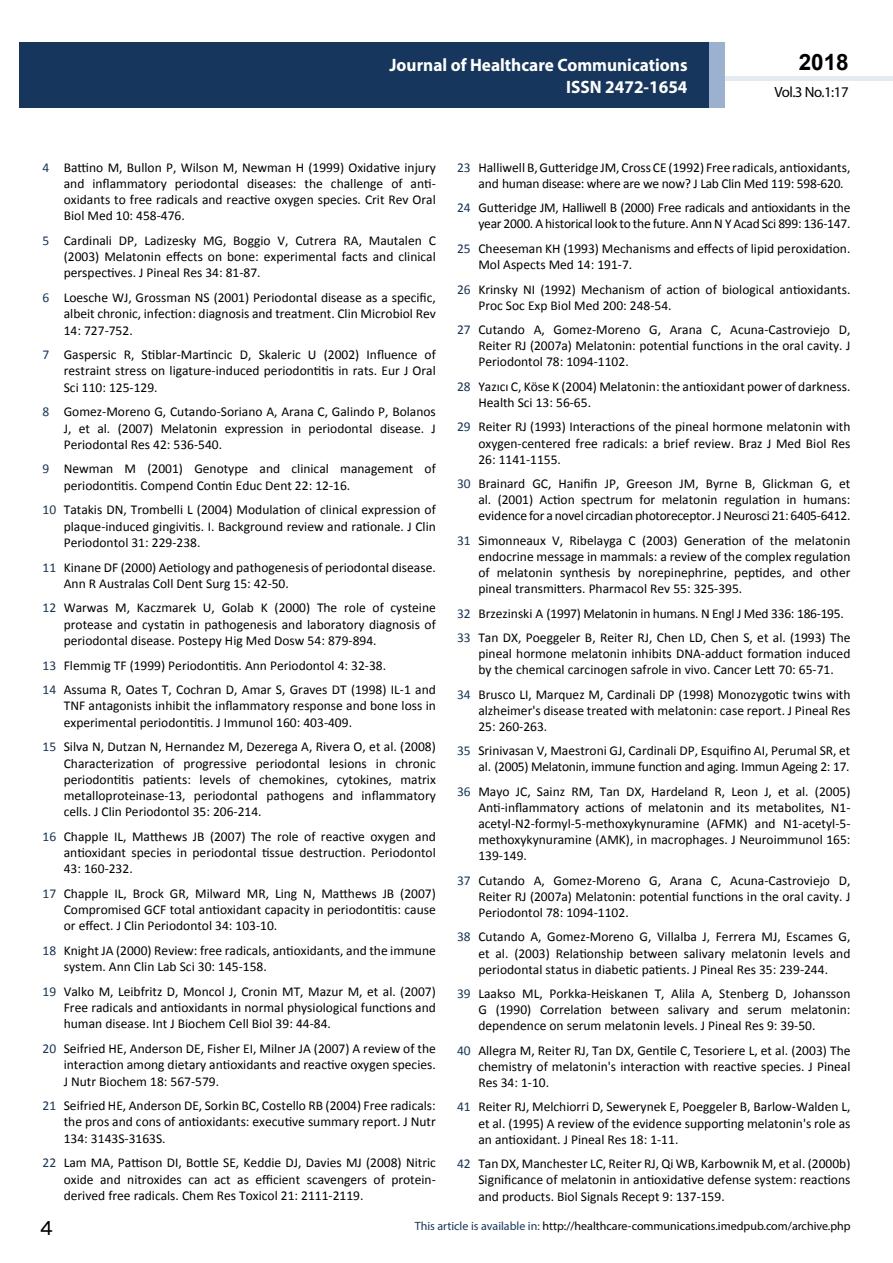
<style>
.page{position:relative;width:893px;height:1263px;background:#fff}
.page>*{position:absolute;margin:0;border:0;box-sizing:border-box;transform-origin:0 0}
.t1{font:25.5px "Tunga";color:#000}
.t2{font:700 22.5px "Arial";color:#000}
.t3{font:700 18px/21.6px "Myriad Pro";color:#fff;text-align:right;scale:.96 1}
.t4{font:14.85px "Myriad Pro";letter-spacing:-.03em;color:#000}
.t5{font:13.5px/16.2px "Calibri";color:#000;text-align:justify}
.t6{font:13.5px/16px "Calibri";letter-spacing:-.02em;color:#000;text-align:right}
.t7{font:12px "Myriad Pro";color:#000}
.s1{color:#16365d}
</style>
<div class="page">
<div style="left:725px;top:76px;width:168px;height:5px;background:#e4ebf2"></div>
<div style="left:19px;top:42px;width:690px;height:66px;background:#16365d"></div>
<div style="left:709px;top:42px;width:16px;height:66px;background:#9bb1cf"></div>
<h3 class="t3" style="left:389px;top:54px;width:312px">Journal of Healthcare Communications<br>ISSN 2472-1654</h3>
<h3 class="t3" style="left:517px;top:53px;width:198px">ARCHIVOS DE MEDICINA<br>ISSN 1698-9 65</h3>
<h2 class="t2" style="left:799px;top:47px;width:52px">2018</h2>
<p class="t4" style="left:774px;top:83px;width:76px">Vol.3 No.1:17</p>
<p class="t5" style="left:64px;top:159px;width:374px;text-indent:-21px"><span class="s1">4</span> Battino M, Bullon P, Wilson M, Newman H (1999) Oxidative injury and inflammatory periodontal diseases: the challenge of anti&shy;oxidants to free radicals and reactive oxygen species. Crit Rev Oral Biol Med 10: 458-476.</p>
<p class="t5" style="left:64px;top:232px;width:374px;text-indent:-21px"><span class="s1">5</span> Cardinali DP, Ladizesky MG, Boggio V, Cutrera RA, Mautalen C (2003) Melatonin effects on bone: experimental facts and clinical perspectives. J Pineal Res 34: 81-87.</p>
<p class="t5" style="left:64px;top:290px;width:374px;text-indent:-21px"><span class="s1">6</span> Loesche WJ, Grossman NS (2001) Periodontal disease as a specific, albeit chronic, infection: diagnosis and treatment. Clin Microbiol Rev 14: 727-752.</p>
<p class="t5" style="left:64px;top:347px;width:374px;text-indent:-21px"><span class="s1">7</span> Gaspersic R, Stiblar-Martincic D, Skaleric U (2002) Influence of restraint stress on ligature-induced periodontitis in rats. Eur J Oral Sci 110: 125-129.</p>
<p class="t5" style="left:64px;top:404px;width:374px;text-indent:-21px"><span class="s1">8</span> Gomez-Moreno G, Cutando-Soriano A, Arana C, Galindo P, Bolanos J, et al. (2007) Melatonin expression in periodontal disease. J Periodontal Res 42: 536-540.</p>
<p class="t5" style="left:64px;top:461px;width:374px;text-indent:-21px"><span class="s1">9</span> Newman M (2001) Genotype and clinical management of periodontitis. Compend Contin Educ Dent 22: 12-16.</p>
<p class="t5" style="left:64px;top:502px;width:374px;text-indent:-21px"><span class="s1">10</span> Tatakis DN, Trombelli L (2004) Modulation of clinical expression of plaque-induced gingivitis. I. Background review and rationale. J Clin Periodontol 31: 229-238.</p>
<p class="t5" style="left:64px;top:559px;width:374px;text-indent:-21px"><span class="s1">11</span> Kinane DF (2000) Aetiology and pathogenesis of periodontal disease.<br>Ann R Australas Coll Dent Surg 15: 42-50.</p>
<p class="t5" style="left:64px;top:600px;width:374px;text-indent:-21px"><span class="s1">12</span> Warwas M, Kaczmarek U, Golab K (2000) The role of cysteine protease and cystatin in pathogenesis and laboratory diagnosis of periodontal disease. Postepy Hig Med Dosw 54: 879-894.</p>
<p class="t5" style="left:43px;top:653px;width:395px;line-height:24.8px"><span class="s1">13</span> Flemmig TF (1999) Periodontitis. Ann Periodontol 4: 32-38.<br><span class="s1">14</span> Assuma R, Oates T, Cochran D, Amar S, Graves DT (1998) IL-1 and</p>
<p class="t5" style="left:64px;top:698px;width:374px">TNF antagonists inhibit the inflammatory response and bone loss in experimental periodontitis. J Immunol 160: 403-409.</p>
<p class="t5" style="left:64px;top:739px;width:374px;text-indent:-21px"><span class="s1">15</span> Silva N, Dutzan N, Hernandez M, Dezerega A, Rivera O, et al. (2008)<br>Characterization of progressive periodontal lesions in chronic periodontitis patients: levels of chemokines, cytokines, matrix metalloproteinase-13, periodontal pathogens and inflammatory cells. J Clin Periodontol 35: 206-214.</p>
<p class="t5" style="left:64px;top:828px;width:374px;text-indent:-21px"><span class="s1">16</span> Chapple IL, Matthews JB (2007) The role of reactive oxygen and antioxidant species in periodontal tissue destruction. Periodontol 43: 160-232.</p>
<p class="t5" style="left:64px;top:885px;width:374px;text-indent:-21px"><span class="s1">17</span> Chapple IL, Brock GR, Milward MR, Ling N, Matthews JB (2007)<br>Compromised GCF total antioxidant capacity in periodontitis: cause or effect. J Clin Periodontol 34: 103-10.</p>
<p class="t5" style="left:64px;top:942px;width:374px;text-indent:-21px"><span class="s1">18</span> Knight JA (2000) Review: free radicals, antioxidants, and the immune system. Ann Clin Lab Sci 30: 145-158.</p>
<p class="t5" style="left:64px;top:983px;width:374px;text-indent:-21px"><span class="s1">19</span> Valko M, Leibfritz D, Moncol J, Cronin MT, Mazur M, et al. (2007)<br>Free radicals and antioxidants in normal physiological functions and human disease. Int J Biochem Cell Biol 39: 44-84.</p>
<p class="t5" style="left:64px;top:1040px;width:374px;text-indent:-21px"><span class="s1">20</span> Seifried HE, Anderson DE, Fisher EI, Milner JA (2007) A review of the interaction among dietary antioxidants and reactive oxygen species.<br>J Nutr Biochem 18: 567-579.</p>
<p class="t5" style="left:64px;top:1098px;width:374px;text-indent:-21px"><span class="s1">21</span> Seifried HE, Anderson DE, Sorkin BC, Costello RB (2004) Free radicals: the pros and cons of antioxidants: executive summary report. J Nutr 134: 3143S-3163S.</p>
<p class="t5" style="left:64px;top:1155px;width:374px;text-indent:-21px"><span class="s1">22</span> Lam MA, Pattison DI, Bottle SE, Keddie DJ, Davies MJ (2008) Nitric oxide and nitroxides can act as efficient scavengers of protein&shy;derived free radicals. Chem Res Toxicol 21: 2111-2119.</p>
<p class="t5" style="left:478px;top:159px;width:374px;text-indent:-21px"><span class="s1">23</span> Halliwell B, Gutteridge JM, Cross CE (1992) Free radicals, antioxidants, and human disease: where are we now? J Lab Clin Med 119: 598-620.</p>
<p class="t6" style="left:457px;top:200px;width:395px"><span class="s1">24</span> Gutteridge JM, Halliwell B (2000) Free radicals and antioxidants in the year 2000. A historical look to the future. Ann N Y Acad Sci 899: 136-147.</p>
<p class="t5" style="left:478px;top:240px;width:374px;text-indent:-21px"><span class="s1">25</span> Cheeseman KH (1993) Mechanisms and effects of lipid peroxidation.<br>Mol Aspects Med 14: 191-7.</p>
<p class="t5" style="left:478px;top:281px;width:374px;text-indent:-21px"><span class="s1">26</span> Krinsky NI (1992) Mechanism of action of biological antioxidants.<br>Proc Soc Exp Biol Med 200: 248-54.</p>
<p class="t5" style="left:478px;top:322px;width:374px;text-indent:-21px"><span class="s1">27</span> Cutando A, Gomez-Moreno G, Arana C, Acuna-Castroviejo D, Reiter RJ (2007a) Melatonin: potential functions in the oral cavity. J Periodontol 78: 1094-1102.</p>
<p class="t5" style="left:478px;top:378px;width:374px;text-indent:-21px"><span class="s1">28</span> Yazıcı C, Köse K (2004) Melatonin: the antioxidant power of darkness.<br>Health Sci 13: 56-65.</p>
<p class="t5" style="left:478px;top:419px;width:374px;text-indent:-21px"><span class="s1">29</span> Reiter RJ (1993) Interactions of the pineal hormone melatonin with oxygen-centered free radicals: a brief review. Braz J Med Biol Res 26: 1141-1155.</p>
<p class="t5" style="left:478px;top:476px;width:374px;text-indent:-21px"><span class="s1">30</span> Brainard GC, Hanifin JP, Greeson JM, Byrne B, Glickman G, et al. (2001) Action spectrum for melatonin regulation in humans: evidence for a novel circadian photoreceptor. J Neurosci 21: 6405-6412.</p>
<p class="t5" style="left:478px;top:532px;width:374px;text-indent:-21px"><span class="s1">31</span> Simonneaux V, Ribelayga C (2003) Generation of the melatonin endocrine message in mammals: a review of the complex regulation of melatonin synthesis by norepinephrine, peptides, and other pineal transmitters. Pharmacol Rev 55: 325-395.</p>
<p class="t5" style="left:457px;top:601px;width:395px;line-height:24.6px"><span class="s1">32</span> Brzezinski A (1997) Melatonin in humans. N Engl J Med 336: 186-195.<br><span class="s1">33</span> Tan DX, Poeggeler B, Reiter RJ, Chen LD, Chen S, et al. (1993) The</p>
<p class="t5" style="left:478px;top:646px;width:374px">pineal hormone melatonin inhibits DNA-adduct formation induced by the chemical carcinogen safrole in vivo. Cancer Lett 70: 65-71.</p>
<p class="t5" style="left:478px;top:686px;width:374px;text-indent:-21px"><span class="s1">34</span> Brusco LI, Marquez M, Cardinali DP (1998) Monozygotic twins with alzheimer's disease treated with melatonin: case report. J Pineal Res 25: 260-263.</p>
<p class="t5" style="left:457px;top:743px;width:395px;text-align:right"><span class="s1">35</span> Srinivasan V, Maestroni GJ, Cardinali DP, Esquifino AI, Perumal SR, et al. (2005) Melatonin, immune function and aging. Immun Ageing 2: 17.</p>
<p class="t5" style="left:478px;top:783px;width:374px;text-indent:-21px"><span class="s1">36</span> Mayo JC, Sainz RM, Tan DX, Hardeland R, Leon J, et al. (2005)<br>Anti-inflammatory actions of melatonin and its metabolites, N1- acetyl-N2-formyl-5-methoxykynuramine (AFMK) and N1-acetyl-5- methoxykynuramine (AMK), in macrophages. J Neuroimmunol 165:<br>139-149.</p>
<p class="t5" style="left:478px;top:872px;width:374px;text-indent:-21px"><span class="s1">37</span> Cutando A, Gomez-Moreno G, Arana C, Acuna-Castroviejo D, Reiter RJ (2007a) Melatonin: potential functions in the oral cavity. J Periodontol 78: 1094-1102.</p>
<p class="t5" style="left:478px;top:929px;width:374px;text-indent:-21px"><span class="s1">38</span> Cutando A, Gomez-Moreno G, Villalba J, Ferrera MJ, Escames G, et al. (2003) Relationship between salivary melatonin levels and periodontal status in diabetic patients. J Pineal Res 35: 239-244.</p>
<p class="t5" style="left:478px;top:986px;width:374px;text-indent:-21px"><span class="s1">39</span> Laakso ML, Porkka-Heiskanen T, Alila A, Stenberg D, Johansson G (1990) Correlation between salivary and serum melatonin: dependence on serum melatonin levels. J Pineal Res 9: 39-50.</p>
<p class="t5" style="left:478px;top:1042px;width:374px;text-indent:-21px"><span class="s1">40</span> Allegra M, Reiter RJ, Tan DX, Gentile C, Tesoriere L, et al. (2003) The chemistry of melatonin's interaction with reactive species. J Pineal Res 34: 1-10.</p>
<p class="t5" style="left:478px;top:1099px;width:374px;text-indent:-21px"><span class="s1">41</span> Reiter RJ, Melchiorri D, Sewerynek E, Poeggeler B, Barlow-Walden L, et al. (1995) A review of the evidence supporting melatonin's role as an antioxidant. J Pineal Res 18: 1-11.</p>
<p class="t5" style="left:478px;top:1156px;width:374px;text-indent:-21px"><span class="s1">42</span> Tan DX, Manchester LC, Reiter RJ, Qi WB, Karbownik M, et al. (2000b)<br>Significance of melatonin in antioxidative defense system: reactions and products. Biol Signals Recept 9: 137-159.</p>
<h1 class="t1" style="left:40px;top:1211px;width:15px">4</h1>
<p class="t7" style="left:415px;top:1218px;width:437px"><span class="s1">This article is available in:</span> http://healthcare-communications.imedpub.com/archive.php</p>
</div>
